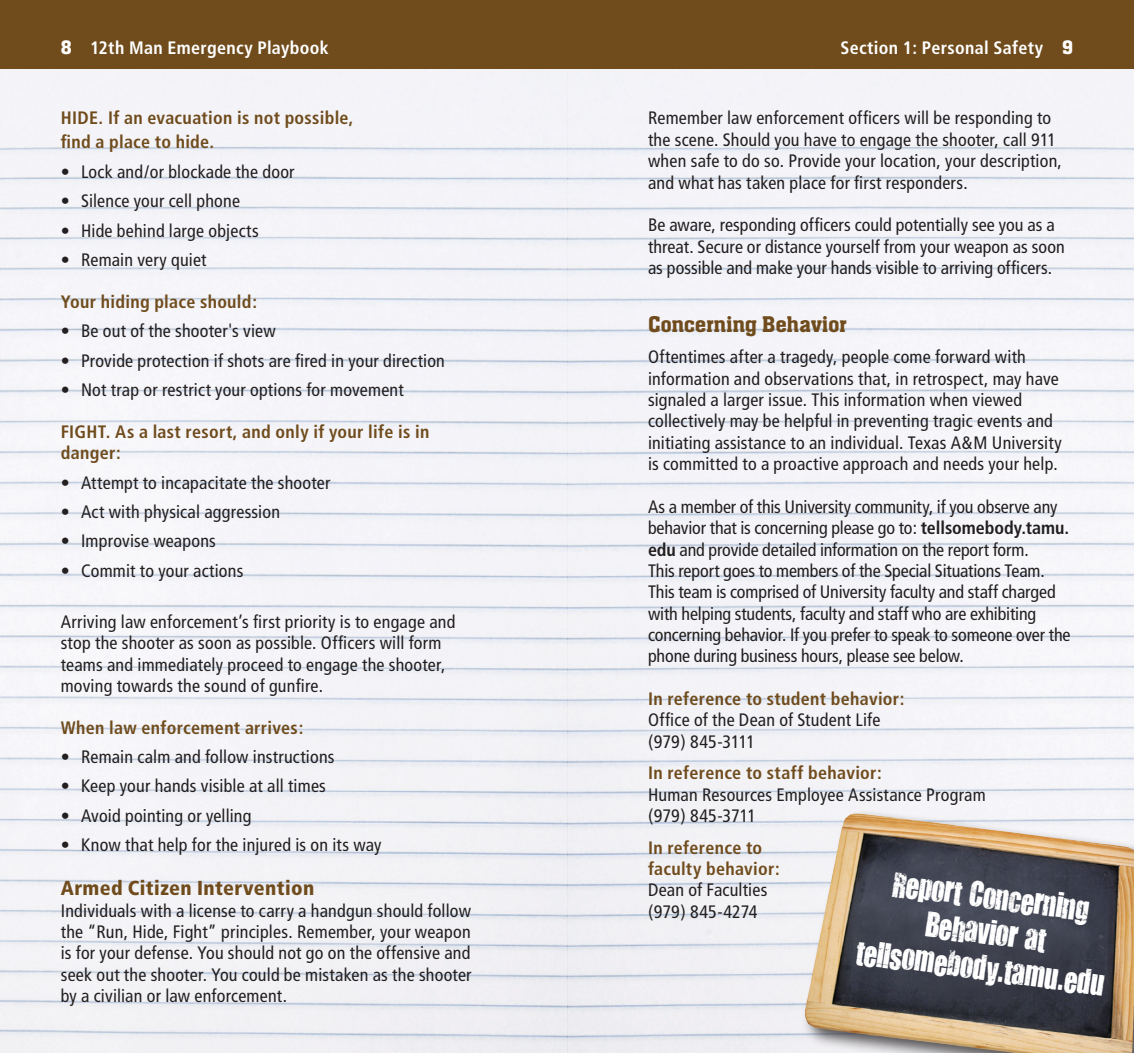
<style>
.page{position:relative;width:1134px;height:1053px;background:#fff}
.page>*{position:absolute;margin:0;border:0;box-sizing:border-box;transform-origin:0 0}
.t1{font:29.25px/36px "You Are Loved";color:#fff;text-align:center}
.t2{font:500 23.62px "Aachen Std";letter-spacing:.01em;color:#704c1d}
.t3{font:900 condensed 20.25px "Frutiger";letter-spacing:.02em;color:#704c1d}
.body{font:condensed 18px/21.4px "Frutiger";letter-spacing:.01em;color:#231f20}
.body-2{font:condensed 18px/21.4px "Frutiger";letter-spacing:-.01em;color:#231f20}
.t4{font:700 condensed 18px/21.4px "Frutiger";letter-spacing:.015em;color:#704c1d}
.t5{font:700 condensed 18px "Frutiger";letter-spacing:.02em;color:#fff}
.s1{font-family:"Aachen Std";font-weight:500;font-stretch:normal;font-size:20.25px}
.s2{font-weight:700}
</style>
<div class="page">
<div style="left:801px;top:810px;width:333px;height:243px;background:#f3f3f6"></div>
<img style="left:805px;top:814px;width:329px;height:239px">
<div style="left:0;top:0;width:567px;height:69px;background:#704c1d"></div>
<div style="left:567px;top:0;width:567px;height:69px;background:#704c1d"></div>
<p class="t5" style="left:61px;top:37px;width:270px"><span class="s1">8</span> 12th Man Emergency Playbook</p>
<p class="t5" style="left:840px;top:37px;width:234px">Section 1: Personal Safety <span class="s1">9</span></p>
<p class="t4" style="left:61px;top:106px;width:294px;line-height:23.6px">HIDE. If an evacuation is not possible, find a place to hide.</p>
<p class="body" style="left:61px;top:161px;width:235px">• Lock and/or blockade the door</p>
<p class="body" style="left:61px;top:190px;width:181px">• Silence your cell phone</p>
<p class="body" style="left:61px;top:220px;width:200px">• Hide behind large objects</p>
<p class="body" style="left:61px;top:249px;width:147px">• Remain very quiet</p>
<p class="t4" style="left:61px;top:291px;width:198px">Your hiding place should:</p>
<p class="body" style="left:61px;top:320px;width:217px">• Be out of the shooter's view</p>
<p class="body" style="left:61px;top:350px;width:386px">• Provide protection if shots are fired in your direction</p>
<p class="body" style="left:61px;top:379px;width:345px">• Not trap or restrict your options for movement</p>
<p class="t4" style="left:61px;top:421px;width:370px">FIGHT. As a last resort, and only if your life is in danger:</p>
<p class="body" style="left:61px;top:472px;width:271px">• Attempt to incapacitate the shooter</p>
<p class="body" style="left:61px;top:501px;width:221px">• Act with physical aggression</p>
<p class="body" style="left:61px;top:531px;width:157px">• Improvise weapons</p>
<p class="body" style="left:61px;top:560px;width:184px">• Commit to your actions</p>
<p class="body" style="left:61px;top:611px;width:396px">Arriving law enforcement’s first priority is to engage and stop the shooter as soon as possible. Officers will form teams and immediately proceed to engage the shooter, moving towards the sound of gunfire.</p>
<p class="t4" style="left:61px;top:717px;width:244px">When law enforcement arrives:</p>
<p class="body" style="left:61px;top:746px;width:275px">• Remain calm and follow instructions</p>
<p class="body" style="left:61px;top:776px;width:267px">• Keep your hands visible at all times</p>
<p class="body" style="left:61px;top:805px;width:192px">• Avoid pointing or yelling</p>
<p class="body" style="left:61px;top:835px;width:322px">• Know that help for the injured is on its way</p>
<p class="t3" style="left:61px;top:876px;width:255px">Armed Citizen Intervention</p>
<p class="body" style="left:61px;top:900px;width:412px;text-align:justify">Individuals with a license to carry a handgun should follow the “Run, Hide, Fight” principles. Remember, your weapon is for your defense. You should not go on the offensive and seek out the shooter. You could be mistaken as the shooter by a civilian or law enforcement.</p>
<p class="body" style="left:648px;top:108px;width:415px">Remember law enforcement officers will be responding to the scene. Should you have to engage the shooter, call 911 when safe to do so. Provide your location, your description, and what has taken place for first responders.</p>
<p class="body" style="left:648px;top:214px;width:418px">Be aware, responding officers could potentially see you as a threat. Secure or distance yourself from your weapon as soon as possible and make your hands visible to arriving officers.</p>
<h3 class="t2" style="left:648px;top:311px;width:200px">Concerning Behavior</h3>
<p class="body" style="left:648px;top:346px;width:415px">Oftentimes after a tragedy, people come forward with information and observations that, in retrospect, may have signaled a larger issue. This information when viewed collectively may be helpful in preventing tragic events and initiating assistance to an individual. Texas A&amp;M University is committed to a proactive approach and needs your help.</p>
<p class="body-2" style="left:648px;top:496px;width:424px">As a member of this University community, if you observe any behavior that is concerning please go to: <span class="s2">tellsomebody.tamu. edu</span> and provide detailed information on the report form.<br>This report goes to members of the Special Situations Team.<br>This team is comprised of University faculty and staff charged with helping students, faculty and staff who are exhibiting concerning behavior. If you prefer to speak to someone over the phone during business hours, please see below.</p>
<p class="t4" style="left:648px;top:688px;width:258px">In reference to student behavior:</p>
<p class="body" style="left:648px;top:710px;width:234px">Office of the Dean of Student Life</p>
<p class="body" style="left:648px;top:731px;width:109px">(979) 845-3111</p>
<p class="t4" style="left:648px;top:762px;width:235px">In reference to staff behavior:</p>
<p class="body" style="left:648px;top:784px;width:339px">Human Resources Employee Assistance Program (979) 845-3711</p>
<p class="t4" style="left:648px;top:837px;width:133px">In reference to faculty behavior:</p>
<p class="body" style="left:648px;top:879px;width:121px">Dean of Faculties</p>
<p class="body" style="left:648px;top:901px;width:111px">(979) 845-4274</p>
<p class="t1" style="left:868px;top:862px;width:251px;rotate:7deg">Report Concerning<br>Behavior at tellsomebody.tamu.edu</p>
</div>
